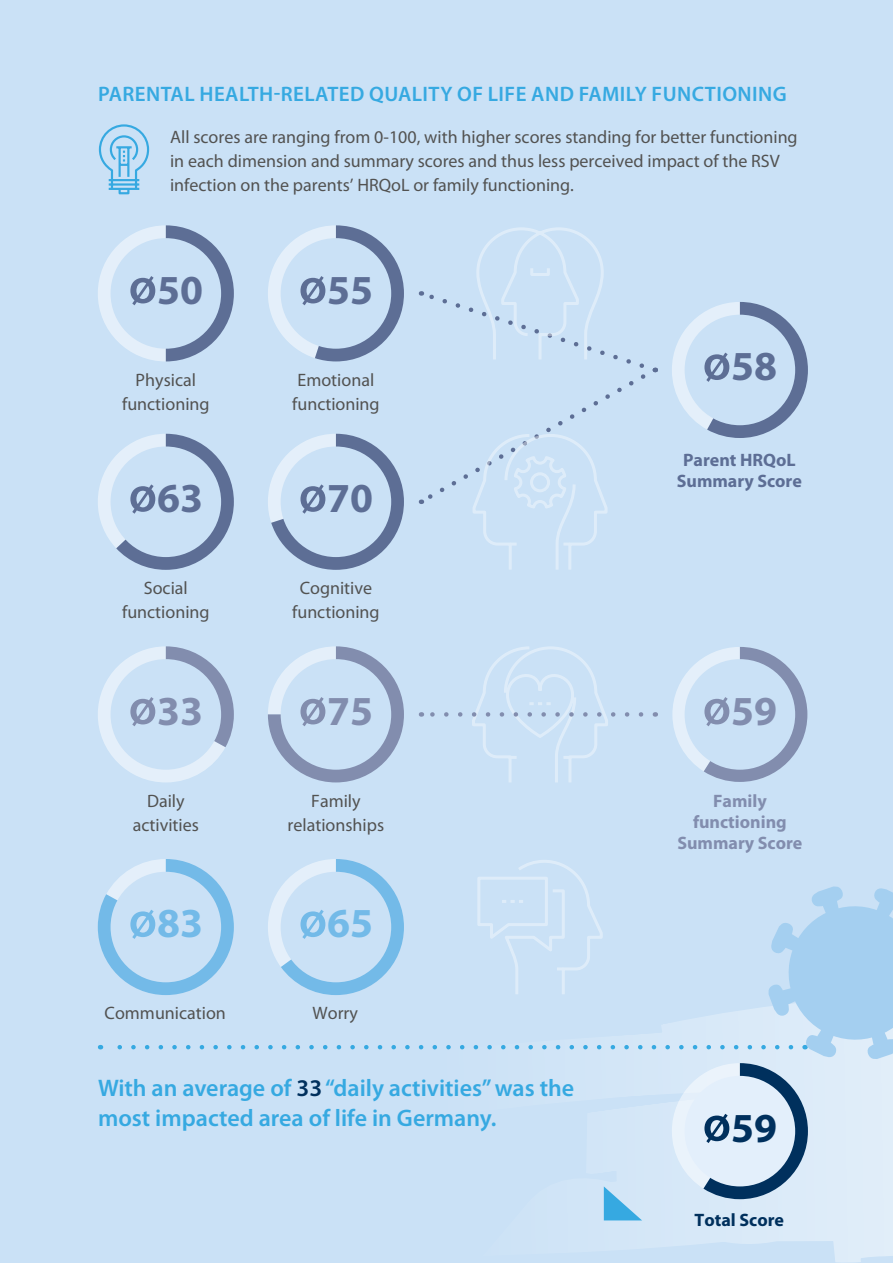
<style>
.page{position:relative;width:893px;height:1263px;background:#cae1f6}
.page>*{position:absolute;margin:0;border:0;box-sizing:border-box;transform-origin:0 0}
.t1{font:700 41.4px "Myriad Pro";color:#5d6e95}
.t2{font:700 41.4px "Myriad Pro";color:#828dae}
.t3{font:700 41.4px "Myriad Pro";color:#73bae8}
.t4{font:700 41.4px "Myriad Pro";color:#00305d}
.t5{font:600 24px/30px "Myriad Pro";color:#36a9e1}
.t6{font:600 21px "Myriad Pro";letter-spacing:.02em;color:#36a9e1}
.t7{font:18px/24px "Myriad Pro";color:#525251;text-align:center}
.t8{font:700 18px/21px "Myriad Pro";color:#828dae;text-align:center}
.t9{font:700 18px/21px "Myriad Pro";color:#5d6e95;text-align:center}
.t10{font:700 18px "Myriad Pro";color:#00305d}
.s1{font-weight:600;font-size:50.4px}
.s2{color:#00305d}
</style>
<div class="page">
<svg style="left:645px;top:1224px;width:248px;height:39px"></svg>
<svg style="left:98px;top:434px;width:136px;height:136px"></svg>
<svg style="left:268px;top:225px;width:136px;height:136px"></svg>
<svg style="left:98px;top:225px;width:136px;height:136px"></svg>
<svg style="left:672px;top:647px;width:135px;height:135px"></svg>
<svg style="left:98px;top:646px;width:136px;height:136px"></svg>
<svg style="left:268px;top:434px;width:136px;height:136px"></svg>
<svg style="left:268px;top:646px;width:136px;height:136px"></svg>
<svg style="left:672px;top:302px;width:136px;height:136px"></svg>
<svg style="left:98px;top:124px;width:52px;height:71px"></svg>
<div style="left:111px;top:238px;width:110px;height:111px;background:#cae1f6;border-radius:50%"></div>
<div style="left:281px;top:238px;width:110px;height:111px;background:#cae1f6;border-radius:50%"></div>
<div style="left:685px;top:659px;width:110px;height:111px;background:#cae1f6;border-radius:50%"></div>
<div style="left:111px;top:446px;width:110px;height:111px;background:#cae1f6;border-radius:50%"></div>
<div style="left:281px;top:446px;width:110px;height:111px;background:#cae1f6;border-radius:50%"></div>
<div style="left:685px;top:315px;width:110px;height:110px;background:#cae1f6;border-radius:50%"></div>
<div style="left:111px;top:659px;width:110px;height:111px;background:#cae1f6;border-radius:50%"></div>
<div style="left:281px;top:659px;width:110px;height:111px;background:#cae1f6;border-radius:50%"></div>
<svg style="left:421px;top:227px;width:225px;height:343px"></svg>
<svg style="left:430px;top:646px;width:211px;height:136px"></svg>
<svg style="left:97px;top:859px;width:796px;height:365px"></svg>
<p class="t6" style="left:98px;top:80px;width:690px">PARENTAL HEALTH-RELATED QUALITY OF LIFE AND FAMILY FUNCTIONING</p>
<p class="t7" style="left:170px;top:125px;width:629px;text-align:left">All scores are ranging from 0-100, with higher scores standing for better functioning in each dimension and summary scores and thus less perceived impact of the RSV infection on the parents’ HRQoL or family functioning.</p>
<h1 class="t1" style="left:129px;top:263px;width:76px"><span class="s1">ø</span>50</h1>
<h1 class="t1" style="left:299px;top:263px;width:76px"><span class="s1">ø</span>55</h1>
<p class="t7" style="left:122px;top:367px;width:89px">Physical functioning</p>
<p class="t7" style="left:292px;top:367px;width:89px">Emotional functioning</p>
<h1 class="t1" style="left:129px;top:471px;width:76px"><span class="s1">ø</span>63</h1>
<h1 class="t1" style="left:299px;top:471px;width:76px"><span class="s1">ø</span>70</h1>
<p class="t7" style="left:122px;top:576px;width:89px">Social functioning</p>
<p class="t7" style="left:292px;top:576px;width:89px">Cognitive functioning</p>
<h1 class="t2" style="left:129px;top:684px;width:76px"><span class="s1">ø</span>33</h1>
<h1 class="t2" style="left:299px;top:684px;width:76px"><span class="s1">ø</span>75</h1>
<p class="t7" style="left:133px;top:788px;width:68px">Daily activities</p>
<p class="t7" style="left:288px;top:788px;width:98px">Family relationships</p>
<h1 class="t3" style="left:129px;top:896px;width:76px"><span class="s1">ø</span>83</h1>
<h1 class="t3" style="left:299px;top:896px;width:76px"><span class="s1">ø</span>65</h1>
<p class="t7" style="left:105px;top:1001px;width:123px">Communication</p>
<p class="t7" style="left:313px;top:1001px;width:47px">Worry</p>
<h2 class="t5" style="left:98px;top:1072px;width:478px">With an average of <span class="s2">33</span> “daily activities” was the most impacted area of life in Germany.</h2>
<h1 class="t1" style="left:703px;top:339px;width:76px"><span class="s1">ø</span>58</h1>
<p class="t9" style="left:677px;top:449px;width:127px">Parent HRQoL<br>Summary Score</p>
<h1 class="t2" style="left:703px;top:684px;width:76px"><span class="s1">ø</span>59</h1>
<p class="t8" style="left:677px;top:789px;width:127px">Family functioning<br>Summary Score</p>
<h1 class="t4" style="left:703px;top:1100px;width:76px"><span class="s1">ø</span>59</h1>
<p class="t10" style="left:695px;top:1208px;width:91px">Total Score</p>
</div>
